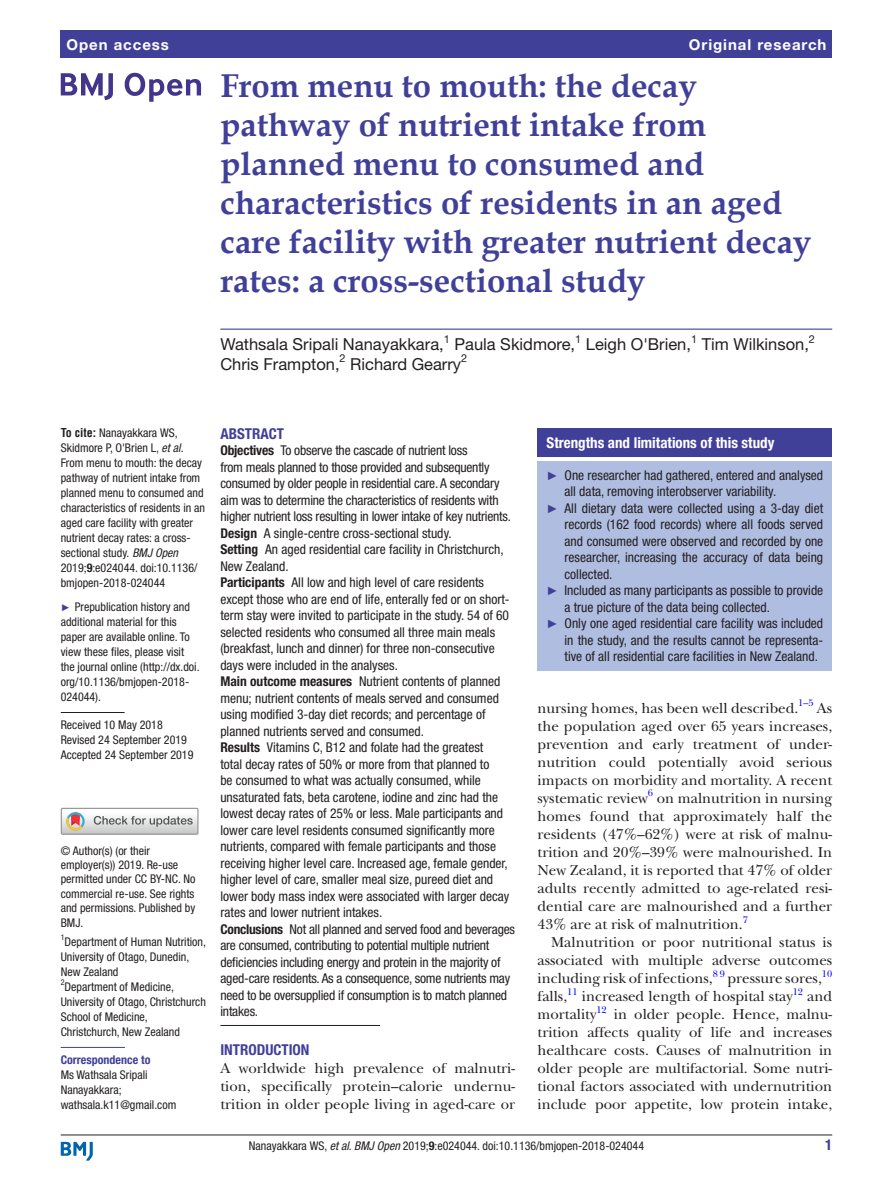
<style>
.page{position:relative;width:893px;height:1191px;background:#fff}
.page>*{position:absolute;margin:0;border:0;box-sizing:border-box;transform-origin:0 0}
.t1{font:700 33px/39px "Book Antiqua";color:#414099}
.t2{font:16.5px "Helvetica Neue LT Std";color:#231f20}
.t3{font:15px/18px "New Baskerville";color:#231f20;text-align:justify}
.t4{font:700 condensed 15px "Helvetica Neue LT Std";color:#fff}
.t5{font:700 15px "Helvetica Neue LT Std";letter-spacing:.065em;color:#fff}
.t6{font:700 condensed 15px "Helvetica Neue LT Std";color:#414099}
.t7{font:condensed 13.5px/16.5px "Helvetica Neue LT Std";color:#231f20}
.t8{font:condensed 12px/15px "Helvetica Neue LT Std";color:#231f20}
.t9{font:700 condensed 12px "Helvetica Neue LT Std";color:#414099}
.t10{font:10.95px "Helvetica Neue LT Std";color:#231f20}
.t11{font:9.9px "New Baskerville";color:#00f}
.t12{font:condensed 7.95px "Helvetica Neue LT Std";color:#231f20}
.s1{font-family:"Helvetica LT Std";font-weight:700}
.s2{font-style:italic}
.s3{font-weight:700}
.s4{font-family:"Arial";font-stretch:normal;font-size:9.75px;color:#414099}
.s5{font-family:"Arial";font-stretch:normal;font-size:12px;color:#414099}
</style>
<div class="page">
<hr style="left:61px;top:1134px;width:771px;height:1px;background:#231f20">
<svg style="left:61px;top:1141px;width:32px;height:19px"></svg>
<div style="left:61px;top:31px;width:771px;height:27px;background:#414099"></div>
<hr style="left:220px;top:328px;width:612px;height:2px;background:#414099">
<hr style="left:61px;top:712px;width:64px;height:1px;background:#231f20">
<hr style="left:61px;top:1047px;width:64px;height:1px;background:#414099">
<svg style="left:61px;top:73px;width:52px;height:27px"></svg>
<svg style="left:125px;top:73px;width:76px;height:29px"></svg>
<div style="left:61px;top:807px;width:138px;height:27px;border:1px solid #969090"></div>
<svg style="left:61px;top:808px;width:137px;height:26px"></svg>
<div style="left:538px;top:428px;width:294px;height:29px;background:#414099"></div>
<div style="left:538px;top:461px;width:294px;height:209px;background:#afbde1"></div>
<hr style="left:220px;top:1025px;width:160px;height:1px;background:#231f20">
<p class="t5" style="left:66px;top:35px;width:104px">Open access</p>
<p class="t5" style="left:689px;top:35px;width:139px">Original research</p>
<h1 class="t1" style="left:220px;top:66px;width:593px">From menu to mouth: the decay pathway of nutrient intake from planned menu to consumed and characteristics of residents in an aged care facility with greater nutrient decay rates: a cross-sectional study</h1>
<p class="t2" style="left:220px;top:335px;width:225px">Wathsala Sripali Nanayakkara,</p>
<p class="t10" style="left:444px;top:332px;width:8px">1</p>
<p class="t2" style="left:454px;top:335px;width:122px">Paula Skidmore,</p>
<p class="t10" style="left:575px;top:332px;width:8px">1</p>
<p class="t2" style="left:586px;top:335px;width:107px">Leigh O'Brien,</p>
<p class="t10" style="left:691px;top:332px;width:8px">1</p>
<p class="t2" style="left:702px;top:335px;width:109px">Tim Wilkinson,</p>
<p class="t10" style="left:809px;top:332px;width:8px">2</p>
<p class="t2" style="left:220px;top:354px;width:121px">Chris Frampton,</p>
<p class="t10" style="left:340px;top:352px;width:8px">2</p>
<p class="t2" style="left:350px;top:354px;width:112px">Richard Gearry</p>
<p class="t10" style="left:461px;top:352px;width:8px">2</p>
<p class="t8" style="left:61px;top:425px;width:146px"><span class="s1">To cite:</span> Nanayakkara WS,<br>Skidmore P, O'Brien L, <span class="s2">et al</span>.<br>From menu to mouth: the decay pathway of nutrient intake from planned menu to consumed and characteristics of residents in an aged care facility with greater nutrient decay rates: a cross&shy;sectional study. <span class="s2">BMJ Open<br></span>2019;<span class="s3">9</span>:e024044. doi:10.1136/ bmjopen-2018-024044</p>
<p class="t8" style="left:61px;top:599px;width:140px"><span class="s4">►</span> Prepublication history and additional material for this paper are available online. To view these files, please visit the journal online (http://dx.doi. org/10.1136/bmjopen-2018-<br>024044).</p>
<p class="t8" style="left:61px;top:717px;width:134px">Received 10 May 2018<br>Revised 24 September 2019<br>Accepted 24 September 2019</p>
<p class="t8" style="left:61px;top:843px;width:136px;line-height:14.4px">© Author(s) (or their employer(s)) 2019. Re-use permitted under CC BY-NC. No commercial re-use. See rights and permissions. Published by<br>BMJ.</p>
<p class="t12" style="left:61px;top:933px;width:5px">1</p>
<p class="t8" style="left:61px;top:934px;width:147px;text-indent:4px">Department of Human Nutrition,<br>University of Otago, Dunedin,<br>New Zealand</p>
<p class="t12" style="left:61px;top:978px;width:5px">2</p>
<p class="t8" style="left:61px;top:979px;width:147px;text-indent:4px">Department of Medicine,<br>University of Otago, Christchurch<br>School of Medicine,<br>Christchurch, New Zealand</p>
<p class="t9" style="left:61px;top:1052px;width:91px">Correspondence to</p>
<p class="t8" style="left:61px;top:1067px;width:117px">Ms Wathsala Sripali<br>Nanayakkara; wathsala.k11@gmail.com</p>
<p class="t6" style="left:220px;top:424px;width:65px">Abstract</p>
<p class="t7" style="left:220px;top:442px;width:296px"><span class="s3">Objectives</span> To observe the cascade of nutrient loss<br>from meals planned to those provided and subsequently consumed by older people in residential care. A secondary aim was to determine the characteristics of residents with higher nutrient loss resulting in lower intake of key nutrients.<br><span class="s3">Design</span> A single-centre cross-sectional study.<br><span class="s3">Setting</span> An aged residential care facility in Christchurch, New Zealand.<br><span class="s3">Participants</span> All low and high level of care residents except those who are end of life, enterally fed or on short&shy;term stay were invited to participate in the study. 54 of 60 selected residents who consumed all three main meals (breakfast, lunch and dinner) for three non-consecutive days were included in the analyses.<br><span class="s3">Main outcome measures</span> Nutrient contents of planned menu; nutrient contents of meals served and consumed using modified 3-day diet records; and percentage of planned nutrients served and consumed.<br><span class="s3">Results</span> Vitamins C, B12 and folate had the greatest<br>total decay rates of 50% or more from that planned to<br>be consumed to what was actually consumed, while unsaturated fats, beta carotene, iodine and zinc had the lowest decay rates of 25% or less. Male participants and lower care level residents consumed significantly more nutrients, compared with female participants and those receiving higher level care. Increased age, female gender, higher level of care, smaller meal size, pureed diet and lower body mass index were associated with larger decay rates and lower nutrient intakes.<br><span class="s3">Conclusions</span> Not all planned and served food and beverages are consumed, contributing to potential multiple nutrient deficiencies including energy and protein in the majority of aged-care residents. As a consequence, some nutrients may need to be oversupplied if consumption is to match planned intakes.</p>
<p class="t6" style="left:220px;top:1041px;width:91px">Introduction</p>
<p class="t3" style="left:220px;top:1059px;width:296px">A worldwide high prevalence of malnutri&shy;tion, specifically protein–calorie undernu&shy;trition in older people living in aged-care or</p>
<p class="t4" style="left:547px;top:433px;width:229px">Strengths and limitations of this study</p>
<p class="t7" style="left:547px;top:466px;width:278px"><span class="s5">►</span> One researcher had gathered, entered and analysed</p>
<p class="t7" style="left:565px;top:483px;width:213px">all data, removing interobserver variability.</p>
<p class="t7" style="left:547px;top:499px;width:278px"><span class="s5">►</span> All dietary data were collected using a 3-day diet</p>
<p class="t7" style="left:565px;top:516px;width:260px">records (162 food records) where all foods served</p>
<p class="t7" style="left:565px;top:532px;width:260px">and consumed were observed and recorded by one</p>
<p class="t7" style="left:565px;top:549px;width:260px">researcher, increasing the accuracy of data being</p>
<p class="t7" style="left:565px;top:565px;width:49px">collected.</p>
<p class="t7" style="left:547px;top:582px;width:278px"><span class="s5">►</span> Included as many participants as possible to provide</p>
<p class="t7" style="left:565px;top:598px;width:207px">a true picture of the data being collected.</p>
<p class="t7" style="left:547px;top:615px;width:278px"><span class="s5">►</span> Only one aged residential care facility was included</p>
<p class="t7" style="left:565px;top:631px;width:260px">in the study, and the results cannot be representa-</p>
<p class="t7" style="left:565px;top:648px;width:255px">tive of all residential care facilities in New Zealand.</p>
<p class="t3" style="left:538px;top:699px;width:296px">nursing homes, has been well described.<sup>1–5</sup> As the population aged over 65 years increases, prevention and early treatment of under&shy;nutrition could potentially avoid serious impacts on morbidity and mortality. A recent systematic review</p>
<p class="t11" style="left:648px;top:787px;width:7px">6</p>
<p class="t3" style="left:538px;top:789px;width:296px;text-indent:119px">on malnutrition in nursing homes found that approximately half the residents (47%–62%) were at risk of malnu&shy;trition and 20%–39% were malnourished. In New Zealand, it is reported that 47% of older adults recently admitted to age-related resi&shy;dential care are malnourished and a further 43% are at risk of malnutrition.</p>
<p class="t11" style="left:743px;top:913px;width:7px">7</p>
<p class="t3" style="left:538px;top:933px;width:296px;text-indent:14px">Malnutrition or poor nutritional status is associated with multiple adverse outcomes including risk of infections,</p>
<p class="t11" style="left:822px;top:967px;width:12px">10</p>
<p class="t11" style="left:713px;top:967px;width:14px">8 9</p>
<p class="t3" style="left:727px;top:969px;width:96px">pressure sores,</p>
<p class="t3" style="left:538px;top:987px;width:31px">falls,</p>
<p class="t11" style="left:567px;top:985px;width:12px">11</p>
<p class="t3" style="left:582px;top:987px;width:212px">increased length of hospital stay</p>
<p class="t11" style="left:793px;top:985px;width:12px">12</p>
<p class="t3" style="left:807px;top:987px;width:26px">and</p>
<p class="t3" style="left:538px;top:1005px;width:60px">mortality</p>
<p class="t11" style="left:596px;top:1003px;width:12px">12</p>
<p class="t3" style="left:538px;top:1005px;width:296px;text-indent:76px">in older people. Hence, malnu&shy;trition affects quality of life and increases healthcare costs. Causes of malnutrition in older people are multifactorial. Some nutri&shy;tional factors associated with undernutrition include poor appetite, low protein intake,</p>
<p class="t8" style="left:249px;top:1137px;width:397px">Nanayakkara WS, <span class="s2">et al</span>. <span class="s2">BMJ Open</span> 2019;<span class="s3">9</span>:e024044. doi:10.1136/bmjopen-2018-024044</p>
<p class="t6" style="left:825px;top:1135px;width:9px">1</p>
</div>
